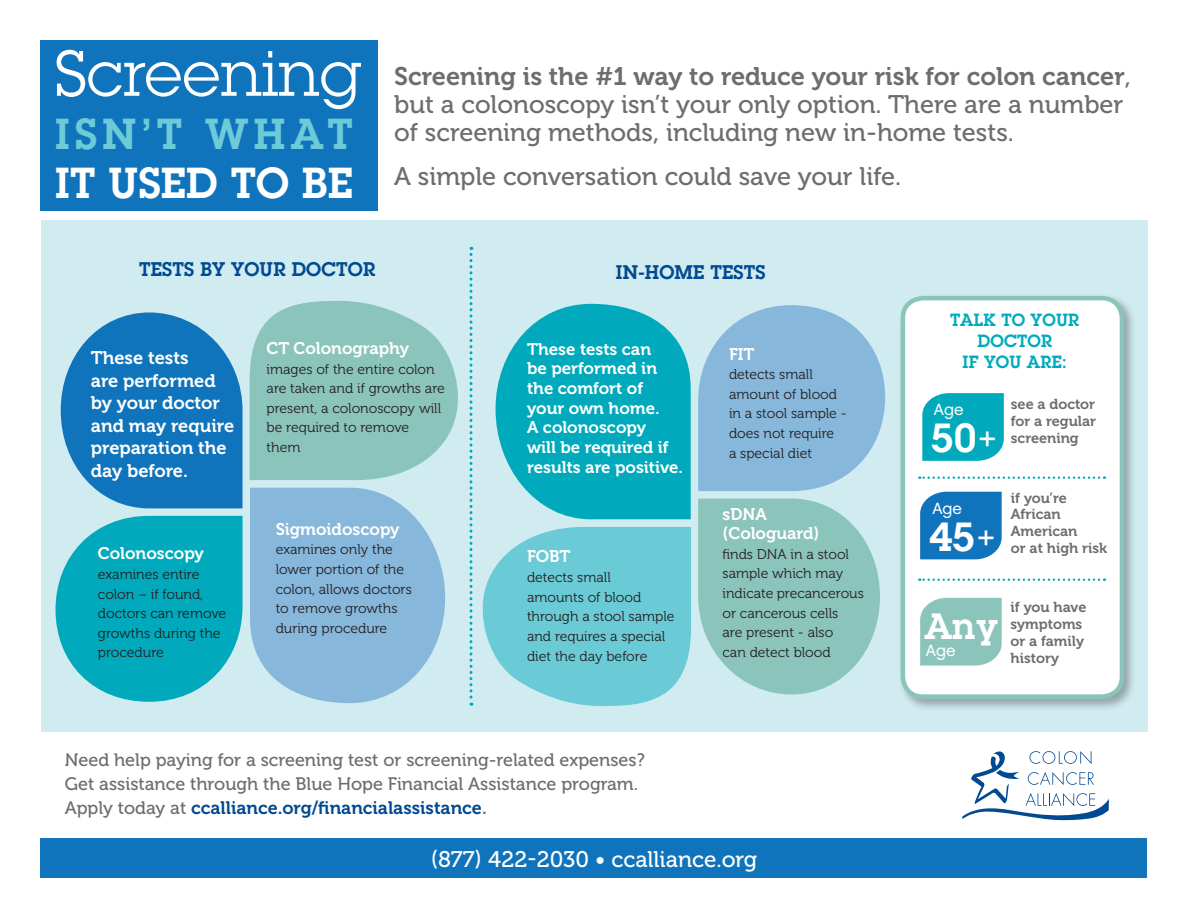
<style>
.page{position:relative;width:1188px;height:918px;background:#fff}
.page>*{position:absolute;margin:0;border:0;box-sizing:border-box;transform-origin:0 0}
.body{font:67.5px "Lubalin Graph";color:#fff}
.body-2{font:600 45.15px "Lubalin Graph";letter-spacing:.01em;color:#fff}
.body-3{font:600 45.15px "Lubalin Graph";letter-spacing:.12em;color:#6dcbd7}
.t1{font:600 42.3px "Lubalin Graph";color:#fff}
.t2{font:600 38.1px "Lubalin Graph";color:#fff}
.t3{font:25.35px "Museo 500";color:#6c6d70}
.t4{font:25.35px "Museo 700";color:#6c6d70}
.t5{font:22.5px "Museo 500";color:#fff}
.body-4{font:600 20.55px "Lubalin Graph";letter-spacing:.01em;color:#014990}
.body-5{font:600 18.45px "Lubalin Graph";letter-spacing:.01em;color:#00aabc}
.t6{font:18.3px/22.5px "Museo 700";color:#fff}
.t7{font:18px "Museo 500";color:#6c6d70}
.t8{font:18px "Museo 700";color:#014990}
.t9{font:16.8px/19.6px "Museo 700";color:#fff}
.t10{font:16.2px "Chalet London Nineteen Sixty";color:#fff}
.t11{font:14.4px/16.8px "Museo 700";color:#6c6d70}
.t12{font:14.1px/19.6px "Museo 300";color:#231f20}
.s1{font-family:"Museo 500"}
.s2{font-family:"Museo 500";color:#6c6d70}
.s3{color:#6c6d70}
.s4{font-size:27.9px}
</style>
<div class="page">
<div style="left:41px;top:220px;width:1107px;height:512px;background:#d0ecf0"></div>
<div style="left:898px;top:293px;width:239px;height:418px;background:#231f20;opacity:.35"></div>
<div style="left:903px;top:298px;width:219px;height:399px;background:#fff;border-radius:20px"></div>
<div style="left:901px;top:296px;width:223px;height:403px;border:4px solid #8bc4bb;border-radius:20px"></div>
<svg style="left:919px;top:476px;width:186px;height:3px"></svg>
<svg style="left:919px;top:578px;width:186px;height:3px"></svg>
<svg style="left:922px;top:393px;width:82px;height:68px;background:#0eaebf"></svg>
<div style="left:920px;top:492px;width:82px;height:67px;background:#1074bc"></div>
<svg style="left:920px;top:598px;width:82px;height:68px;background:#91c7be"></svg>
<div style="left:40px;top:41px;width:338px;height:170px;background:#1074bc"></div>
<div style="left:40px;top:838px;width:1108px;height:40px;background:#1074bc"></div>
<svg style="left:962px;top:751px;width:147px;height:69px"></svg>
<svg style="left:56px;top:516px;width:187px;height:186px;background:#20b4c3"></svg>
<svg style="left:250px;top:301px;width:208px;height:179px;background:#94c9c2"></svg>
<svg style="left:61px;top:312px;width:182px;height:196px"></svg>
<svg style="left:250px;top:488px;width:195px;height:215px;background:#90bedd"></svg>
<svg style="left:698px;top:305px;width:187px;height:186px;background:#92bfde"></svg>
<svg style="left:482px;top:527px;width:209px;height:179px;background:#77cfd9"></svg>
<svg style="left:698px;top:499px;width:182px;height:195px"></svg>
<svg style="left:496px;top:304px;width:195px;height:215px;background:#1db3c3"></svg>
<svg style="left:470px;top:247px;width:2px;height:459px"></svg>
<p class="body" style="left:55px;top:34px;width:308px">Screening</p>
<p class="body-3" style="left:55px;top:107px;width:299px">ISN’T WHAT</p>
<p class="body-2" style="left:55px;top:155px;width:299px">IT USED TO BE</p>
<p class="t4" style="left:394px;top:62px;width:738px">Screening is the #1 way to reduce your risk for colon cancer<span class="s1">,</span></p>
<p class="t3" style="left:394px;top:90px;width:731px">but a colonoscopy isn’t your only option. There are a number</p>
<p class="t3" style="left:394px;top:119px;width:621px">of screening methods, including new in-home tests.</p>
<p class="t3" style="left:394px;top:162px;width:509px">A simple conversation could save your life.</p>
<p class="body-4" style="left:139px;top:256px;width:238px">TESTS BY YOUR DOCTOR</p>
<p class="body-4" style="left:616px;top:259px;width:151px">IN-HOME TESTS</p>
<p class="t6" style="left:91px;top:347px;width:99px">These tests</p>
<p class="t6" style="left:91px;top:369px;width:131px">are performed by your doctor</p>
<p class="t6" style="left:91px;top:414px;width:145px">and may require preparation the day before.</p>
<p class="t9" style="left:98px;top:544px;width:107px">Colonoscopy</p>
<p class="t12" style="left:98px;top:565px;width:103px">examines entire</p>
<p class="t12" style="left:98px;top:584px;width:107px">colon – if found,</p>
<p class="t12" style="left:98px;top:604px;width:130px">doctors can remove growths during the procedure</p>
<p class="t9" style="left:267px;top:338px;width:144px">CT Colonography</p>
<p class="t12" style="left:267px;top:359px;width:180px">images of the entire colon are taken and if growths are present, a colonoscopy will be required to remove</p>
<p class="t12" style="left:267px;top:438px;width:35px">them</p>
<p class="t9" style="left:276px;top:519px;width:125px">Sigmoidoscopy</p>
<p class="t12" style="left:276px;top:540px;width:138px">examines only the lower portion of the colon, allows doctors to remove growths during procedure</p>
<p class="t9" style="left:527px;top:339px;width:126px">These tests can</p>
<p class="t9" style="left:527px;top:359px;width:131px">be performed in</p>
<p class="t9" style="left:527px;top:379px;width:117px">the comfort of</p>
<p class="t9" style="left:527px;top:398px;width:134px">your own home.</p>
<p class="t9" style="left:527px;top:418px;width:157px">A colonoscopy<br>will be required if results are positive.</p>
<p class="t9" style="left:527px;top:547px;width:45px">FOBT</p>
<p class="t12" style="left:527px;top:568px;width:85px">detects small</p>
<p class="t12" style="left:527px;top:587px;width:149px">amounts of blood through a stool sample and requires a special diet the day before</p>
<p class="t9" style="left:729px;top:344px;width:27px">FIT</p>
<p class="t12" style="left:729px;top:365px;width:85px">detects small</p>
<p class="t12" style="left:729px;top:384px;width:110px">amount of blood</p>
<p class="t12" style="left:729px;top:404px;width:119px">in a stool sample -</p>
<p class="t12" style="left:729px;top:424px;width:107px">does not require</p>
<p class="t12" style="left:729px;top:443px;width:85px">a special diet</p>
<p class="t9" style="left:723px;top:504px;width:99px">sDNA (Cologuard)</p>
<p class="t12" style="left:723px;top:544px;width:143px">finds DNA in a stool sample which may indicate precancerous or cancerous cells</p>
<p class="t12" style="left:723px;top:623px;width:112px">are present - also</p>
<p class="t12" style="left:723px;top:643px;width:110px">can detect blood</p>
<p class="t7" style="left:65px;top:750px;width:582px">Need help paying for a screening test or screening-related expenses?</p>
<p class="t7" style="left:65px;top:774px;width:575px">Get assistance through the Blue Hope Financial Assistance program.</p>
<p class="t8" style="left:65px;top:798px;width:423px"><span class="s2">Apply today at</span> ccalliance.org/financialassistance<span class="s3">.</span></p>
<p class="t5" style="left:431px;top:846px;width:328px">(877) 422-2030 • ccalliance.org</p>
<p class="body-5" style="left:950px;top:309px;width:131px">TALK TO YOUR</p>
<p class="body-5" style="left:977px;top:330px;width:76px">DOCTOR</p>
<p class="body-5" style="left:963px;top:351px;width:106px">IF YOU ARE:</p>
<p class="t10" style="left:934px;top:400px;width:31px">Age</p>
<p class="t11" style="left:1011px;top:396px;width:86px">see a doctor</p>
<p class="t11" style="left:1011px;top:413px;width:87px">for a regular</p>
<p class="t11" style="left:1011px;top:430px;width:69px">screening</p>
<h3 class="t1" style="left:931px;top:412px;width:67px">50<span class="s4">+</span></h3>
<p class="t10" style="left:932px;top:499px;width:31px">Age</p>
<h3 class="t1" style="left:929px;top:511px;width:68px">45<span class="s4">+</span></h3>
<p class="t11" style="left:1011px;top:489px;width:58px">if you’re</p>
<p class="t11" style="left:1011px;top:506px;width:52px">African</p>
<p class="t11" style="left:1011px;top:523px;width:68px">American</p>
<p class="t11" style="left:1011px;top:540px;width:98px">or at high risk</p>
<h3 class="t2" style="left:924px;top:603px;width:75px">Any</h3>
<p class="t10" style="left:926px;top:641px;width:31px">Age</p>
<p class="t11" style="left:1011px;top:599px;width:77px">if you have symptoms</p>
<p class="t11" style="left:1011px;top:633px;width:75px">or a family</p>
<p class="t11" style="left:1011px;top:649px;width:50px">history</p>
</div>
